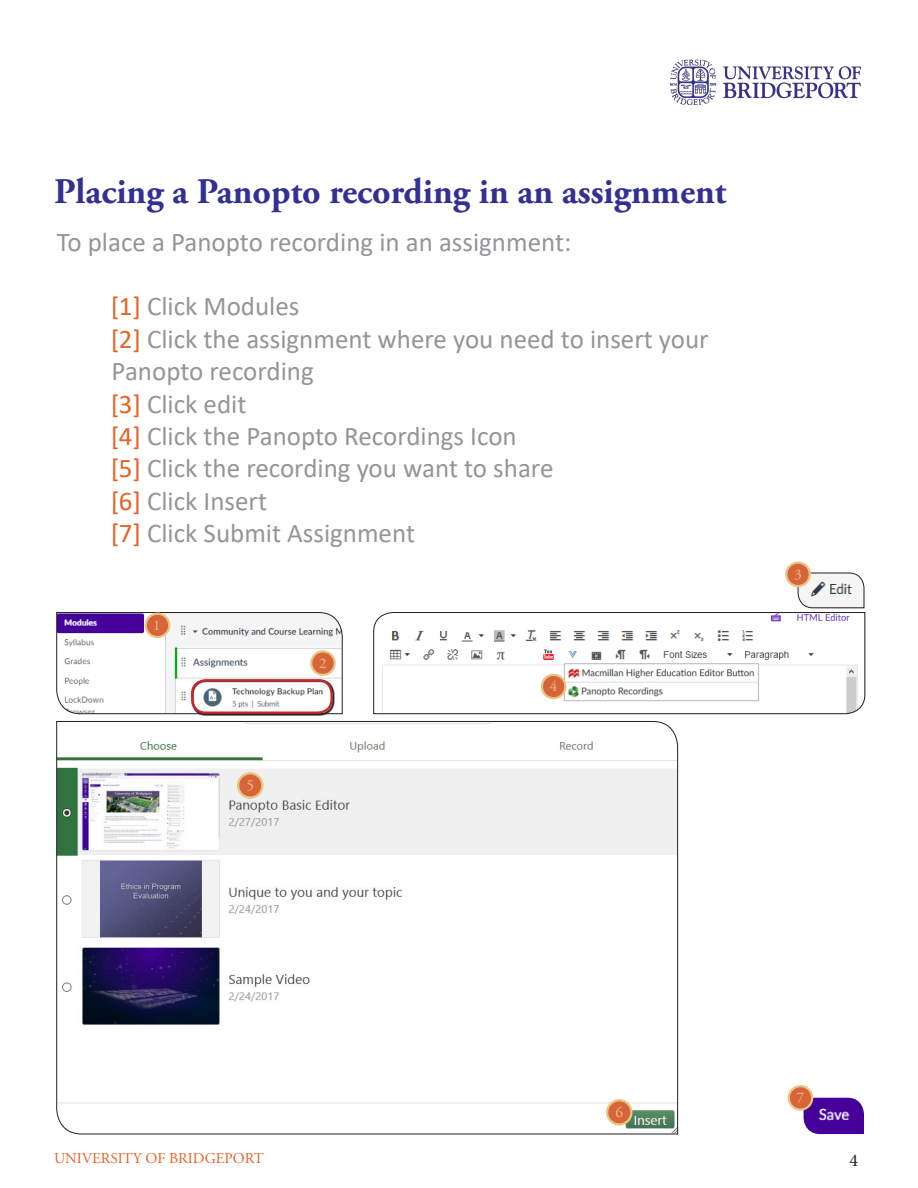
<style>
.page{position:relative;width:918px;height:1188px;background:#fff}
.page>*{position:absolute;margin:0;border:0;box-sizing:border-box;transform-origin:0 0}
.t1{font:700 36px "Adobe Garamond Pro";color:#323092}
.t2{font:27px "Calibri";color:#939598}
.t3{font:18px "Minion Pro";color:#231f20}
.t4{font:15.3px "Adobe Garamond Pro";color:#e7c582}
.t5{font:15px "Adobe Garamond Pro";color:#e46325}
.t6{font:14.7px "Adobe Garamond Pro";color:#e7c582}
.s1{color:#e46325}
</style>
<div class="page">
<img style="left:670px;top:59px;width:191px;height:46px">
<svg style="left:56px;top:612px;width:287px;height:102px"></svg>
<img style="left:191px;top:680px;width:143px;height:36px">
<div style="left:191px;top:679px;width:142px;height:35px;border:2px solid #d1232a;border-radius:14px"></div>
<div style="left:311px;top:651px;width:24px;height:24px;background:#d86439;border-radius:50%"></div>
<div style="left:310px;top:650px;width:26px;height:26px;border:2px solid #e7c582;border-radius:50%"></div>
<div style="left:146px;top:614px;width:23px;height:23px;background:#d86439;border-radius:50%"></div>
<div style="left:145px;top:613px;width:25px;height:25px;border:2px solid #e7c582;border-radius:50%"></div>
<svg style="left:798px;top:573px;width:66px;height:35px"></svg>
<div style="left:786px;top:563px;width:24px;height:23px;background:#d86439;border-radius:50%"></div>
<div style="left:785px;top:562px;width:26px;height:25px;border:2px solid #e7c582;border-radius:50%"></div>
<svg style="left:373px;top:612px;width:492px;height:102px"></svg>
<div style="left:542px;top:675px;width:23px;height:23px;background:#d86439;border-radius:50%"></div>
<div style="left:541px;top:674px;width:25px;height:25px;border:2px solid #e7c582;border-radius:50%"></div>
<img style="left:804px;top:1098px;width:60px;height:36px">
<div style="left:789px;top:1086px;width:23px;height:24px;background:#d86439;border-radius:50%"></div>
<div style="left:788px;top:1085px;width:25px;height:26px;border:2px solid #e7c582;border-radius:50%"></div>
<svg style="left:56px;top:721px;width:622px;height:413px"></svg>
<div style="left:238px;top:773px;width:24px;height:25px;background:#d86439;border-radius:50%"></div>
<div style="left:237px;top:772px;width:27px;height:27px;border:2px solid #e7c582;border-radius:50%"></div>
<div style="left:607px;top:1100px;width:24px;height:24px;background:#d86439;border-radius:50%"></div>
<div style="left:606px;top:1099px;width:27px;height:27px;border:2px solid #e7c582;border-radius:50%"></div>
<p class="t1" style="left:54px;top:171px;width:674px">Placing a Panopto recording in an assignment</p>
<p class="t2" style="left:57px;top:223px;width:516px">To place a Panopto recording in an assignment:</p>
<p class="t2" style="left:111px;top:288px;width:190px"><span class="s1">[1]</span> Click Modules</p>
<p class="t2" style="left:111px;top:320px;width:600px"><span class="s1">[2]</span> Click the assignment where you need to insert your</p>
<p class="t2" style="left:112px;top:353px;width:204px">Panopto recording</p>
<p class="t2" style="left:111px;top:385px;width:137px"><span class="s1">[3]</span> Click edit</p>
<p class="t2" style="left:111px;top:417px;width:408px"><span class="s1">[4]</span> Click the Panopto Recordings Icon</p>
<p class="t2" style="left:111px;top:450px;width:444px"><span class="s1">[5]</span> Click the recording you want to share</p>
<p class="t2" style="left:111px;top:482px;width:158px"><span class="s1">[6]</span> Click Insert</p>
<p class="t2" style="left:111px;top:515px;width:306px"><span class="s1">[7]</span> Click Submit Assignment</p>
<p class="t6" style="left:153px;top:616px;width:9px">1</p>
<p class="t4" style="left:246px;top:776px;width:9px">5</p>
<p class="t6" style="left:319px;top:654px;width:9px">2</p>
<p class="t6" style="left:550px;top:677px;width:9px">4</p>
<p class="t6" style="left:794px;top:565px;width:9px">3</p>
<p class="t4" style="left:615px;top:1103px;width:9px">6</p>
<p class="t6" style="left:797px;top:1089px;width:9px">7</p>
<p class="t5" style="left:54px;top:1150px;width:211px">UNIVERSITY OF BRIDGEPORT</p>
<p class="t3" style="left:850px;top:1149px;width:10px">4</p>
</div>
